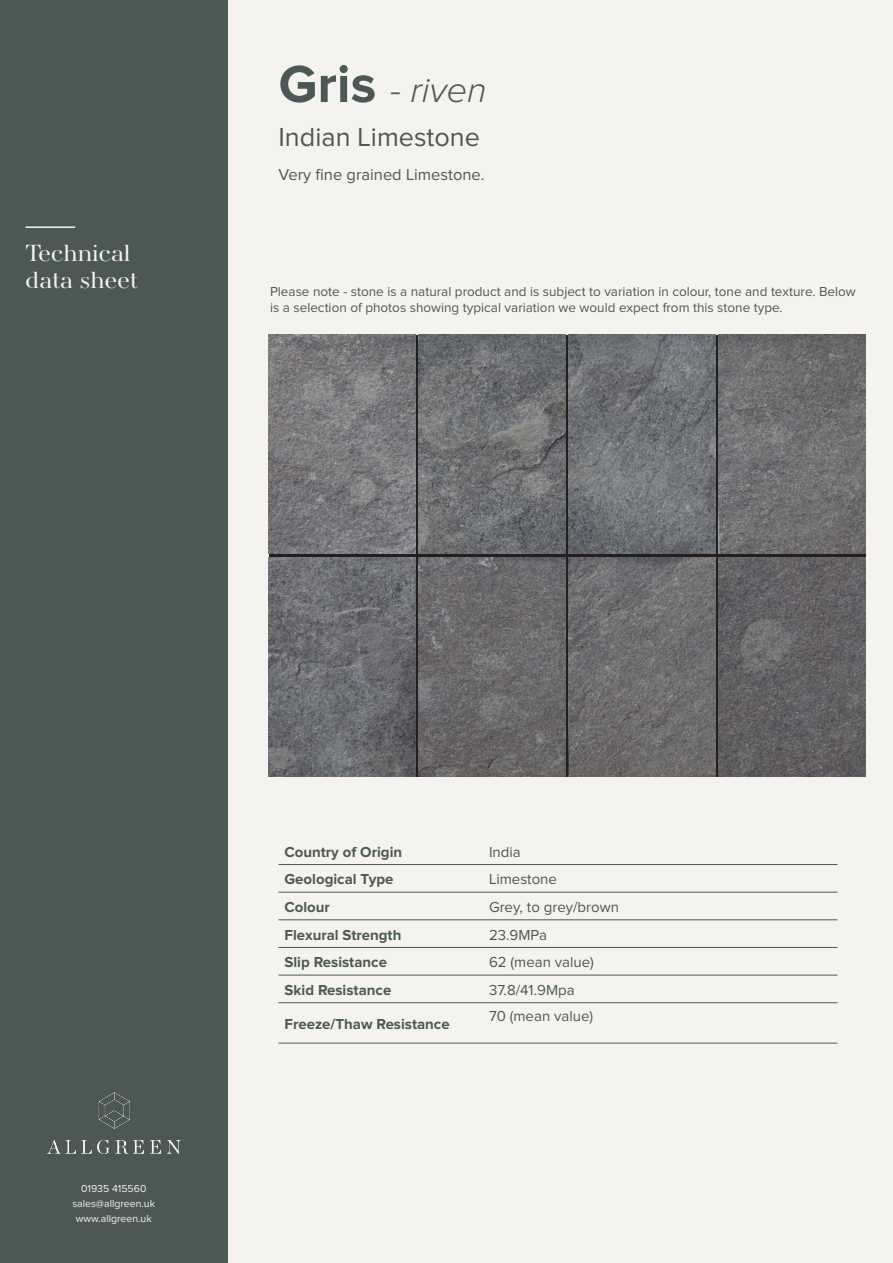
<style>
.page{position:relative;width:893px;height:1263px;background:#fff}
.page>*{position:absolute;margin:0;border:0;box-sizing:border-box;transform-origin:0 0}
.t1{font:italic 300 36px "Proxima Nova";color:#4c5855}
.t2{font:27px "Proxima Nova";color:#4c5855}
.t3{font:24px "AW Conqueror Std Didot";color:#f5f3f0;scale:1.06 1}
.t4{font:16.5px "Proxima Nova";color:#4c5855}
.t5{font:700 15px "Proxima Nova";color:#4c5855}
.t6{font:15px "Proxima Nova";color:#4c5855}
.t7{font:13.5px/16.2px "Proxima Nova";color:#4c5855}
.t8{font:10.5px "Proxima Nova";color:#f5f3f0}
.s1{font-weight:700;font-style:normal;font-size:54px}
</style>
<div class="page">
<div style="left:217px;top:0;width:676px;height:1263px;background:#f5f3f0"></div>
<div style="left:0;top:0;width:227px;height:1263px;background:#4c5855"></div>
<img style="left:48px;top:1093px;width:132px;height:60px">
<hr style="left:26px;top:226px;width:49px;height:2px;background:#f5f3f0">
<svg style="left:269px;top:335px;width:596px;height:441px;background:#383536"></svg>
<img style="left:269px;top:335px;width:147px;height:219px">
<img style="left:419px;top:335px;width:147px;height:219px">
<img style="left:569px;top:335px;width:146px;height:219px">
<img style="left:719px;top:335px;width:146px;height:219px">
<img style="left:269px;top:557px;width:147px;height:219px">
<img style="left:419px;top:557px;width:147px;height:219px">
<img style="left:569px;top:557px;width:146px;height:219px">
<img style="left:719px;top:557px;width:146px;height:219px">
<hr style="left:279px;top:864px;width:204px;height:1px;background:#4c5855">
<hr style="left:483px;top:864px;width:354px;height:1px;background:#4c5855">
<hr style="left:279px;top:892px;width:204px;height:1px;background:#4c5855">
<hr style="left:483px;top:892px;width:354px;height:1px;background:#4c5855">
<hr style="left:279px;top:919px;width:204px;height:1px;background:#4c5855">
<hr style="left:483px;top:919px;width:354px;height:1px;background:#4c5855">
<hr style="left:279px;top:947px;width:204px;height:1px;background:#4c5855">
<hr style="left:483px;top:947px;width:354px;height:1px;background:#4c5855">
<hr style="left:279px;top:975px;width:204px;height:1px;background:#4c5855">
<hr style="left:483px;top:975px;width:354px;height:1px;background:#4c5855">
<hr style="left:279px;top:1002px;width:204px;height:1px;background:#4c5855">
<hr style="left:483px;top:1002px;width:354px;height:1px;background:#4c5855">
<hr style="left:279px;top:1043px;width:204px;height:1px;background:#4c5855">
<hr style="left:483px;top:1043px;width:354px;height:1px;background:#4c5855">
<p class="t3" style="left:26px;top:241px;width:101px">Technical</p>
<p class="t3" style="left:26px;top:268px;width:108px">data sheet</p>
<p class="t1" style="left:279px;top:74px;width:210px"><span class="s1">Gris</span> - riven</p>
<p class="t2" style="left:279px;top:124px;width:203px">Indian Limestone</p>
<p class="t4" style="left:279px;top:167px;width:208px">Very fine grained Limestone.</p>
<p class="t7" style="left:270px;top:284px;width:587px">Please note - stone is a natural product and is subject to variation in colour, tone and texture. Below is a selection of photos showing typical variation we would expect from this stone type.</p>
<p class="t8" style="left:81px;top:1183px;width:67px">01935 415560</p>
<p class="t8" style="left:72px;top:1198px;width:84px">sales@allgreen.uk</p>
<p class="t8" style="left:76px;top:1213px;width:78px">www.allgreen.uk</p>
<p class="t5" style="left:285px;top:843px;width:119px">Country of Origin</p>
<p class="t6" style="left:489px;top:845px;width:33px">India</p>
<p class="t5" style="left:285px;top:871px;width:111px">Geological Type</p>
<p class="t6" style="left:489px;top:872px;width:70px">Limestone</p>
<p class="t5" style="left:285px;top:898px;width:47px">Colour</p>
<p class="t6" style="left:489px;top:900px;width:132px">Grey, to grey/brown</p>
<p class="t5" style="left:285px;top:926px;width:118px">Flexural Strength</p>
<p class="t6" style="left:489px;top:928px;width:60px">23.9MPa</p>
<p class="t5" style="left:285px;top:954px;width:104px">Slip Resistance</p>
<p class="t6" style="left:489px;top:955px;width:107px">62 (mean value)</p>
<p class="t5" style="left:285px;top:981px;width:108px">Skid Resistance</p>
<p class="t6" style="left:489px;top:983px;width:87px">37.8/41.9Mpa</p>
<p class="t5" style="left:285px;top:1015px;width:167px">Freeze/Thaw Resistance</p>
<p class="t6" style="left:489px;top:1009px;width:106px">70 (mean value)</p>
</div>
